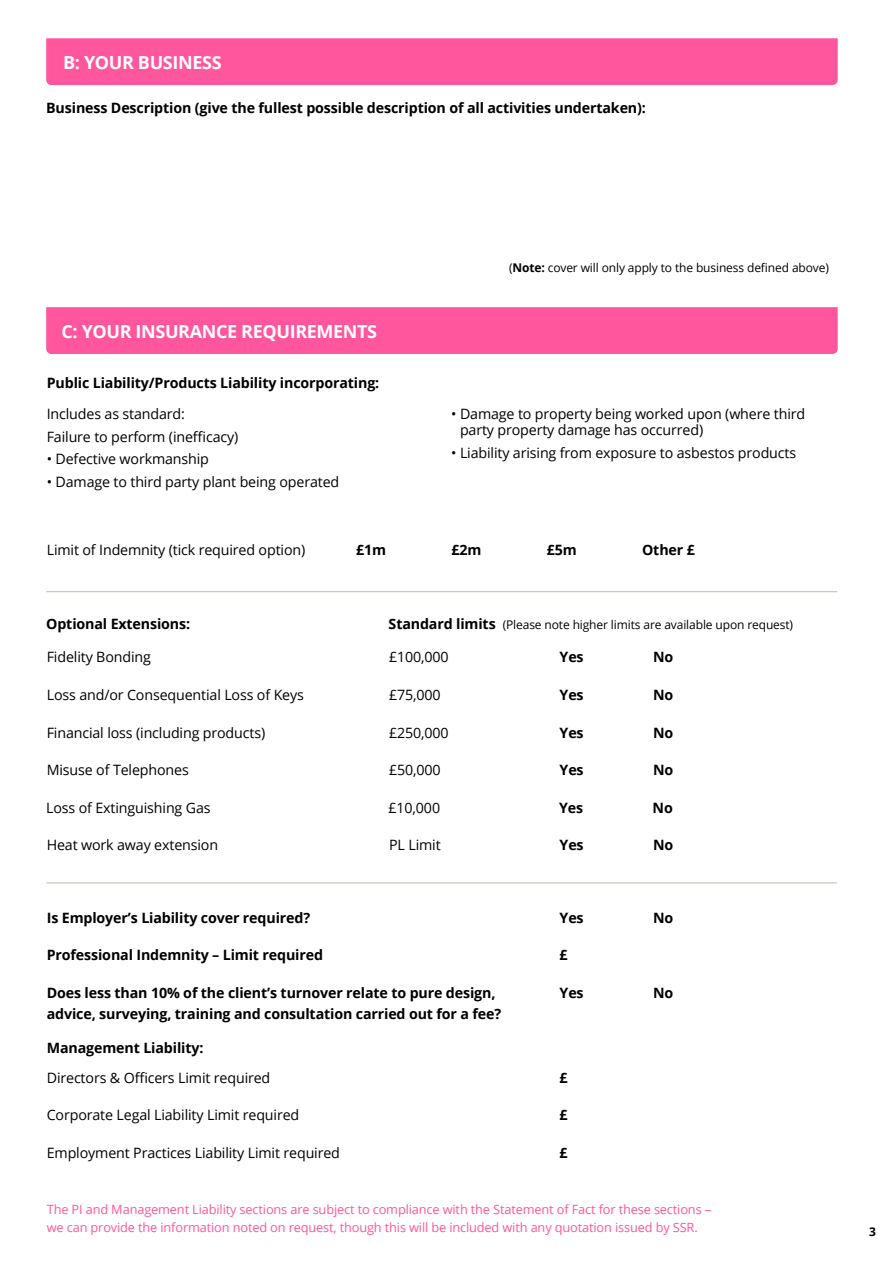
<style>
.page{position:relative;width:893px;height:1263px;background:#fff}
.page>*{position:absolute;margin:0;border:0;box-sizing:border-box;transform-origin:0 0}
.t1{font:700 18px "Open Sans";letter-spacing:-.02em;color:#fff}
.t2{font:14.25px/22.8px "Open Sans";letter-spacing:-.01em;color:#000}
.t3{font:700 14.25px/21px "Open Sans";letter-spacing:-.01em;color:#000}
.t4{font:12.75px/18px "Open Sans";letter-spacing:-.01em;color:#ff569d}
.t5{font:12px "Open Sans";letter-spacing:-.01em;color:#000}
.t6{font:700 12px "Open Sans";color:#000}
.s1{font-weight:700}
.s2{font-weight:700;font-size:14.25px}
</style>
<div class="page">
<div style="left:46px;top:307px;width:792px;height:47px;background:#ff569d"></div>
<hr style="left:46px;top:883px;width:791px;height:1px;background:#c4b9a4">
<hr style="left:46px;top:591px;width:791px;height:1px;background:#c4b9a4">
<div style="left:46px;top:38px;width:792px;height:47px;background:#ff569d"></div>
<p class="t1" style="left:63px;top:50px;width:160px">B: YOUR BUSINESS</p>
<p class="t3" style="left:46px;top:97px;width:601px">Business Description (give the fullest possible description of all activities undertaken):</p>
<p class="t1" style="left:61px;top:319px;width:317px">C: YOUR INSURANCE REQUIREMENTS</p>
<p class="t3" style="left:47px;top:372px;width:334px">Public Liability/Products Liability incorporating:</p>
<p class="t2" style="left:47px;top:402px;width:193px">Includes as standard:<br>Failure to perform (inefficacy)</p>
<p class="t2" style="left:47px;top:447px;width:164px">• Defective workmanship</p>
<p class="t2" style="left:47px;top:470px;width:294px">• Damage to third party plant being operated</p>
<p class="t5" style="left:509px;top:259px;width:321px">(<span class="s1">Note:</span> cover will only apply to the business defined above)</p>
<p class="t2" style="left:460px;top:405px;width:347px;line-height:16.5px;text-indent:-9px">• Damage to property being worked upon (where third party property damage has occurred)</p>
<p class="t2" style="left:451px;top:441px;width:346px">• Liability arising from exposure to asbestos products</p>
<p class="t2" style="left:47px;top:538px;width:260px">Limit of Indemnity (tick required option)</p>
<p class="t3" style="left:356px;top:539px;width:31px">£1m</p>
<p class="t3" style="left:451px;top:539px;width:31px">£2m</p>
<p class="t3" style="left:547px;top:539px;width:31px">£5m</p>
<p class="t3" style="left:642px;top:539px;width:54px">Other £</p>
<p class="t3" style="left:46px;top:613px;width:145px">Optional Extensions:</p>
<p class="t5" style="left:389px;top:616px;width:406px"><span class="s2">Standard limits</span> (Please note higher limits are available upon request)</p>
<p class="t2" style="left:47px;top:645px;width:106px">Fidelity Bonding</p>
<p class="t2" style="left:389px;top:645px;width:61px">£100,000</p>
<p class="t3" style="left:653px;top:646px;width:22px">No</p>
<p class="t3" style="left:560px;top:646px;width:26px">Yes</p>
<p class="t2" style="left:47px;top:683px;width:259px">Loss and/or Consequential Loss of Keys</p>
<p class="t2" style="left:389px;top:683px;width:53px">£75,000</p>
<p class="t3" style="left:560px;top:684px;width:26px">Yes</p>
<p class="t3" style="left:653px;top:684px;width:22px">No</p>
<p class="t2" style="left:47px;top:721px;width:220px">Financial loss (including products)</p>
<p class="t2" style="left:389px;top:721px;width:61px">£250,000</p>
<p class="t2" style="left:47px;top:758px;width:144px">Misuse of Telephones</p>
<p class="t2" style="left:389px;top:758px;width:53px">£50,000</p>
<p class="t3" style="left:560px;top:721px;width:26px">Yes</p>
<p class="t3" style="left:653px;top:721px;width:22px">No</p>
<p class="t3" style="left:560px;top:759px;width:26px">Yes</p>
<p class="t3" style="left:653px;top:759px;width:22px">No</p>
<p class="t2" style="left:46px;top:796px;width:166px">Loss of Extinguishing Gas</p>
<p class="t2" style="left:389px;top:796px;width:53px">£10,000</p>
<p class="t3" style="left:559px;top:797px;width:26px">Yes</p>
<p class="t3" style="left:653px;top:797px;width:22px">No</p>
<p class="t2" style="left:47px;top:833px;width:173px">Heat work away extension</p>
<p class="t2" style="left:389px;top:833px;width:53px">PL Limit</p>
<p class="t3" style="left:560px;top:834px;width:26px">Yes</p>
<p class="t3" style="left:653px;top:834px;width:22px">No</p>
<p class="t3" style="left:47px;top:907px;width:265px">Is Employer’s Liability cover required?</p>
<p class="t3" style="left:560px;top:907px;width:26px">Yes</p>
<p class="t3" style="left:653px;top:907px;width:22px">No</p>
<p class="t3" style="left:47px;top:944px;width:278px">Professional Indemnity – Limit required</p>
<p class="t3" style="left:560px;top:944px;width:10px">£</p>
<p class="t3" style="left:47px;top:982px;width:456px">Does less than 10% of the client’s turnover relate to pure design, advice, surveying, training and consultation carried out for a fee?</p>
<p class="t3" style="left:560px;top:982px;width:26px">Yes</p>
<p class="t3" style="left:653px;top:982px;width:22px">No</p>
<p class="t3" style="left:47px;top:1037px;width:158px">Management Liability:</p>
<p class="t2" style="left:47px;top:1066px;width:225px">Directors &amp; Officers Limit required</p>
<p class="t2" style="left:47px;top:1103px;width:254px">Corporate Legal Liability Limit required</p>
<p class="t2" style="left:47px;top:1141px;width:295px">Employment Practices Liability Limit required</p>
<p class="t3" style="left:560px;top:1067px;width:10px">£</p>
<p class="t3" style="left:560px;top:1104px;width:10px">£</p>
<p class="t3" style="left:560px;top:1142px;width:10px">£</p>
<p class="t4" style="left:47px;top:1199px;width:666px">The PI and Management Liability sections are subject to compliance with the Statement of Fact for these sections – we can provide the information noted on request, though this will be included with any quotation issued by SSR.</p>
<p class="t6" style="left:869px;top:1223px;width:8px">3</p>
</div>
